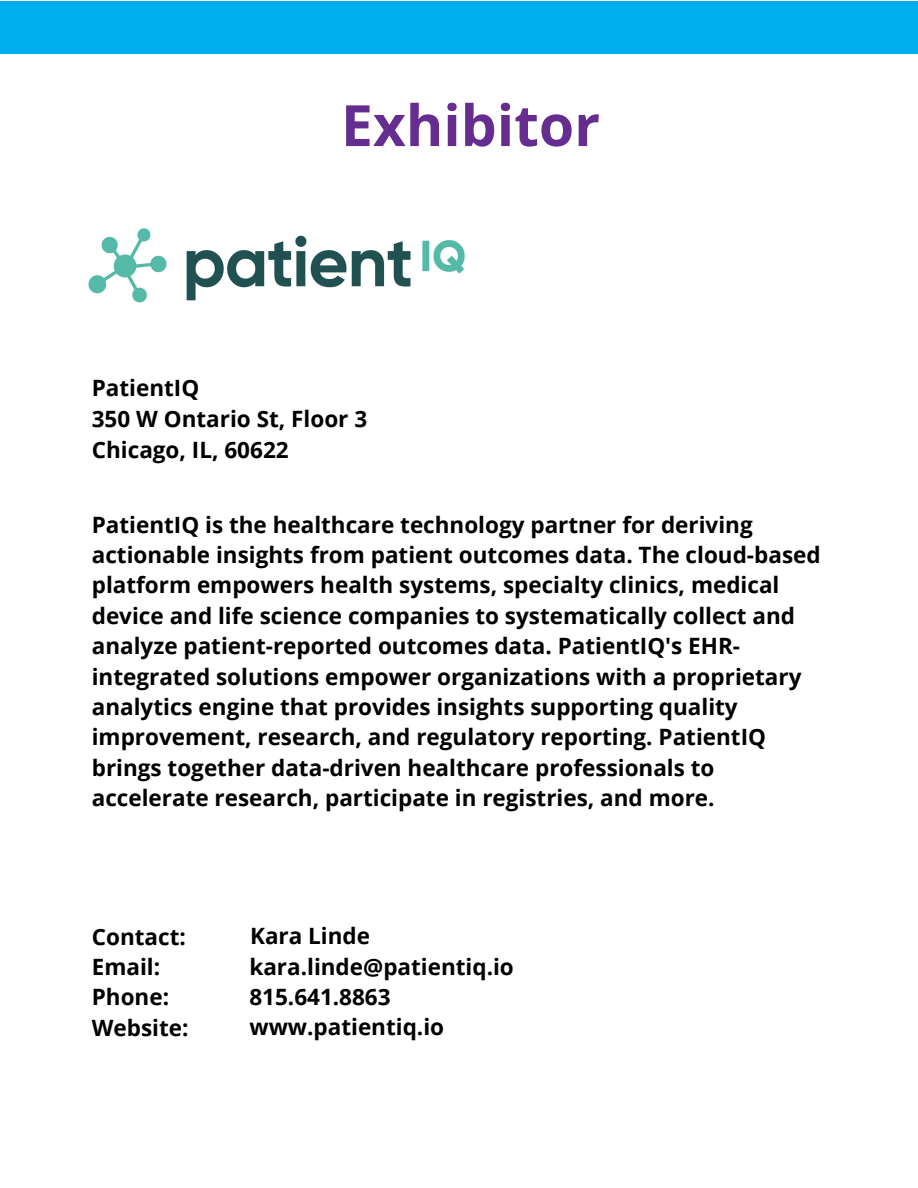
<style>
.page{position:relative;width:918px;height:1188px;background:#fff}
.page>*{position:absolute;margin:0;border:0;box-sizing:border-box;transform-origin:0 0}
.t1{font:700 57px "Open Sans";color:#662d91}
.t2{font:700 22.5px/30.3px "Open Sans";color:#000}
.t3{font:700 22.5px/30.3px "Open Sans";color:#000}
</style>
<div class="page">
<div style="left:0;top:2px;width:918px;height:52px;background:#00aeef"></div>
<img style="left:88px;top:228px;width:377px;height:74px">
<h1 class="t1" style="left:341px;top:85px;width:261px">Exhibitor</h1>
<p class="t2" style="left:92px;top:371px;width:277px;line-height:31.5px">PatientIQ<br>350 W Ontario St, Floor 3<br>Chicago, IL, 60622</p>
<p class="t2" style="left:92px;top:509px;width:730px">PatientIQ is the healthcare technology partner for deriving actionable insights from patient outcomes data. The cloud-based platform empowers health systems, specialty clinics, medical device and life science companies to systematically collect and analyze patient-reported outcomes data. PatientIQ's EHR&shy;integrated solutions empower organizations with a proprietary analytics engine that provides insights supporting quality improvement, research, and regulatory reporting. PatientIQ brings together data-driven healthcare professionals to accelerate research, participate in registries, and more.</p>
<p class="t3" style="left:92px;top:921px;width:98px">Contact:<br>Email:<br>Phone:<br>Website:</p>
<p class="t2" style="left:249px;top:920px;width:266px">Kara Linde kara.linde@patientiq.io<br>815.641.8863 www.patientiq.io</p>
</div>
